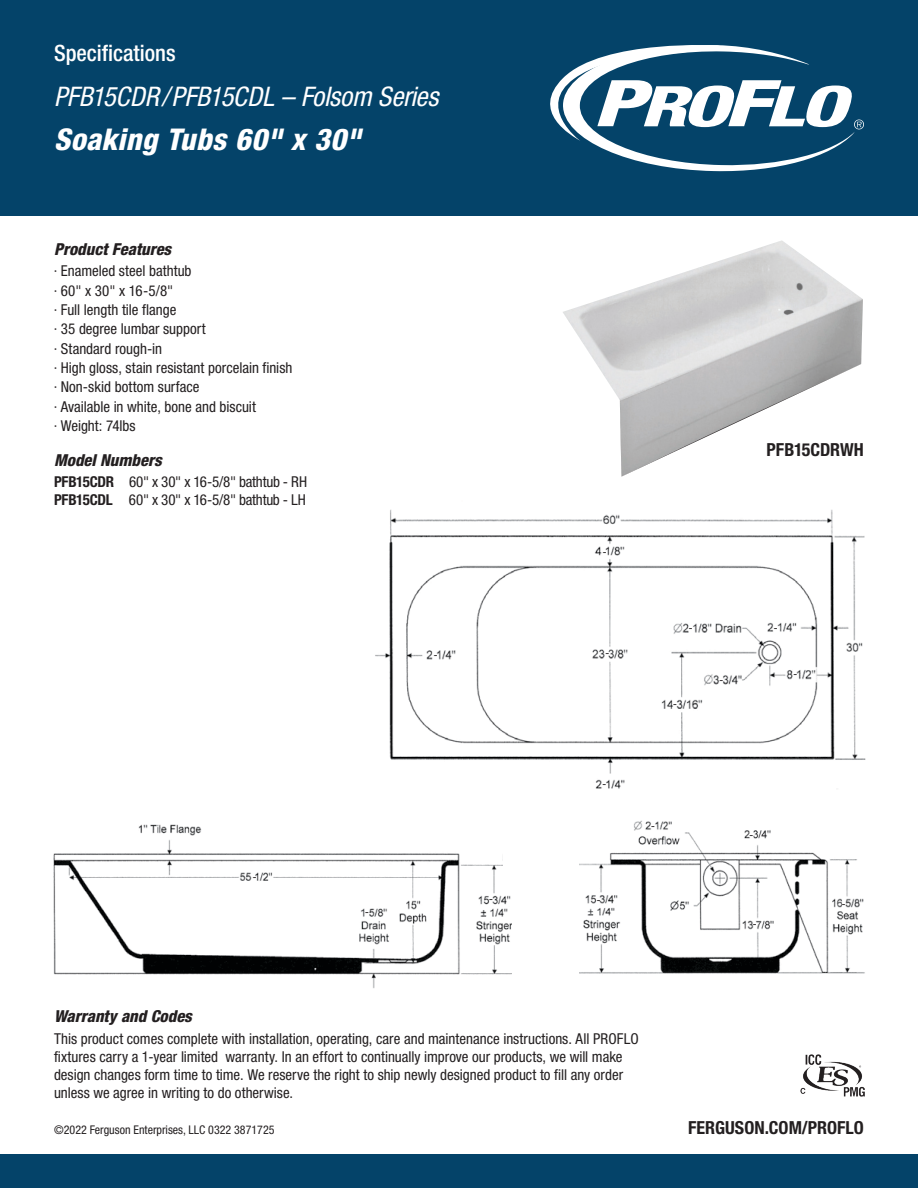
<style>
.page{position:relative;width:918px;height:1188px;background:#fff}
.page>*{position:absolute;margin:0;border:0;box-sizing:border-box;transform-origin:0 0}
.t1{font:italic 800 condensed 30px "Helvetica Neue LT Std";letter-spacing:.02em;color:#fff}
.t2{font:italic condensed 27px "Helvetica Neue LT Std";letter-spacing:-.005em;color:#fff}
.t3{font:500 condensed 22.5px "Helvetica Neue LT Std";color:#fff}
.t4{font:700 condensed 18px "Helvetica Neue LT Std";color:#231f20}
.t5{font:italic 800 condensed 16.5px "Helvetica Neue LT Std";color:#231f20}
.t6{font:condensed 15px/19.4px "Helvetica Neue LT Std";color:#231f20}
.t7{font:14.1px "Proxima Nova Cond";color:#231f20}
.t8{font:condensed 12px "Helvetica Neue LT Std";color:#231f20}
.s1{font-weight:700}
</style>
<div class="page">
<div style="left:0;top:0;width:918px;height:216px;background:#044369"></div>
<div style="left:0;top:1154px;width:918px;height:34px;background:#044369"></div>
<svg style="left:550px;top:45px;width:314px;height:126px"></svg>
<img style="left:800px;top:1054px;width:65px;height:43px">
<img style="left:375px;top:509px;width:491px;height:280px">
<img style="left:563px;top:240px;width:300px;height:237px">
<img style="left:579px;top:821px;width:286px;height:153px">
<img style="left:53px;top:824px;width:459px;height:164px">
<div style="left:503px;top:850px;width:23px;height:27px;background:#fff"></div>
<h3 class="t3" style="left:54px;top:40px;width:123px">Specifications</h3>
<h2 class="t2" style="left:54px;top:81px;width:386px">PFB15CDR/PFB15CDL – Folsom Series</h2>
<h1 class="t1" style="left:54px;top:120px;width:308px">Soaking Tubs 60" x 30"</h1>
<p class="t5" style="left:54px;top:239px;width:119px">Product Features</p>
<p class="t6" style="left:54px;top:261px;width:240px">· Enameled steel bathtub<br>· 60" x 30" x 16-5/8"<br>· Full length tile flange<br>· 35 degree lumbar support<br>· Standard rough-in<br>· High gloss, stain resistant porcelain finish · Non-skid bottom surface<br>· Available in white, bone and biscuit<br>· Weight: 74lbs</p>
<p class="t5" style="left:54px;top:450px;width:109px">Model Numbers</p>
<p class="t6" style="left:54px;top:473px;width:255px;line-height:18px"><span class="s1">PFB15CDR</span> 60" x 30" x 16-5/8" bathtub - RH<br><span class="s1">PFB15CDL</span> 60" x 30" x 16-5/8" bathtub - LH</p>
<p class="t7" style="left:434px;top:644px;width:5px">-</p>
<p class="t7" style="left:253px;top:866px;width:5px">-</p>
<p class="t7" style="left:365px;top:901px;width:5px">-</p>
<p class="t7" style="left:489px;top:888px;width:5px">-</p>
<p class="t7" style="left:603px;top:541px;width:5px">-</p>
<p class="t7" style="left:605px;top:642px;width:5px">-</p>
<p class="t7" style="left:602px;top:773px;width:5px">-</p>
<p class="t7" style="left:597px;top:889px;width:5px">-</p>
<p class="t4" style="left:767px;top:438px;width:99px">PFB15CDRWH</p>
<p class="t7" style="left:689px;top:617px;width:5px">-</p>
<p class="t7" style="left:673px;top:693px;width:5px">-</p>
<p class="t7" style="left:719px;top:669px;width:5px">-</p>
<p class="t7" style="left:774px;top:617px;width:5px">-</p>
<p class="t7" style="left:793px;top:663px;width:5px">-</p>
<p class="t7" style="left:651px;top:815px;width:5px">-</p>
<p class="t7" style="left:750px;top:824px;width:5px">-</p>
<p class="t7" style="left:753px;top:913px;width:5px">-</p>
<p class="t7" style="left:842px;top:892px;width:5px">-</p>
<p class="t5" style="left:54px;top:1006px;width:139px">Warranty and Codes</p>
<p class="t6" style="left:54px;top:1030px;width:586px;line-height:18px">This product comes complete with installation, operating, care and maintenance instructions. All PROFLO fixtures carry a 1-year limited warranty. In an effort to continually improve our products, we will make design changes form time to time. We reserve the right to ship newly designed product to fill any order unless we agree in writing to do otherwise.</p>
<p class="t8" style="left:54px;top:1123px;width:222px">©2022 Ferguson Enterprises, LLC 0322 3871725</p>
<p class="t4" style="left:688px;top:1117px;width:177px">FERGUSON.COM/PROFLO</p>
</div>
